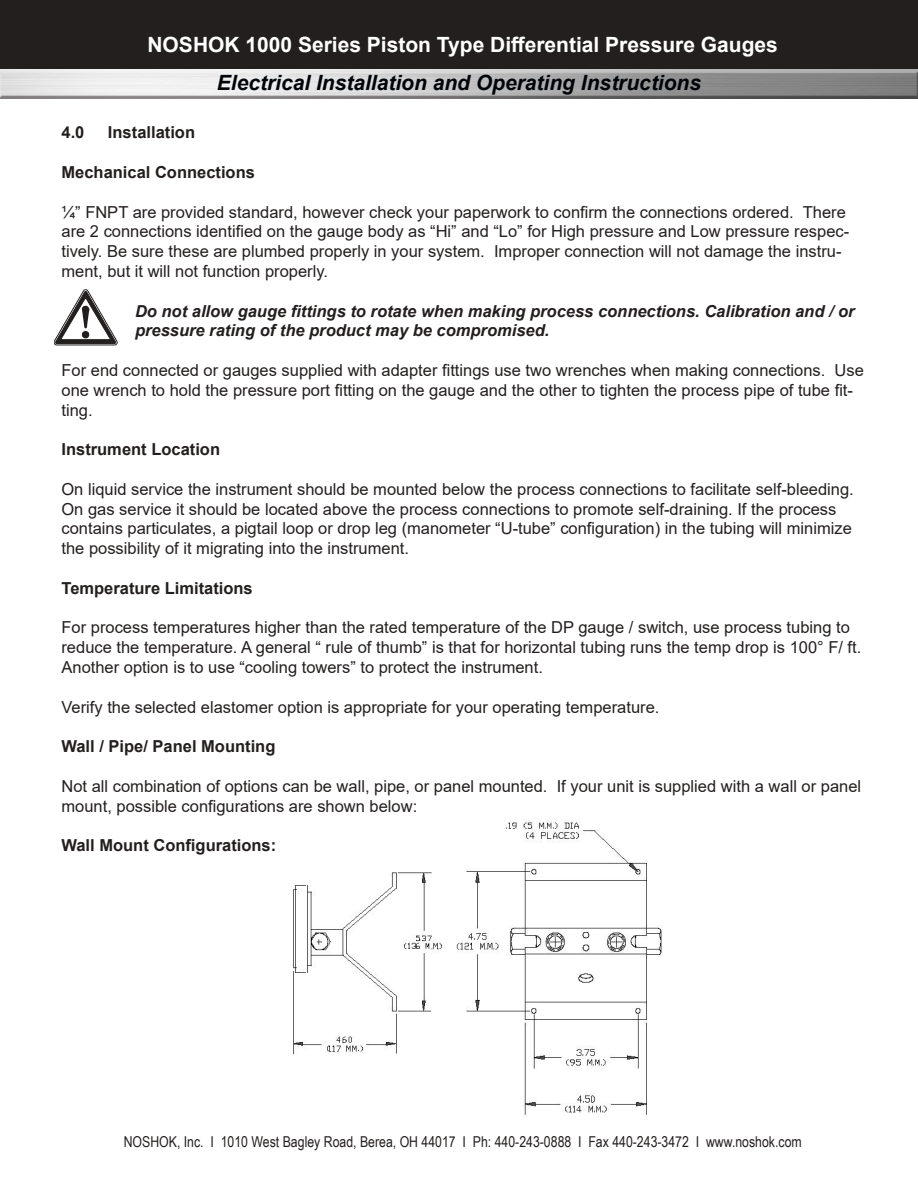
<style>
.page{position:relative;width:918px;height:1188px;background:#fff}
.page>*{position:absolute;margin:0;border:0;box-sizing:border-box;transform-origin:0 0}
.t1{font:700 21px "Arial";color:#fff}
.t2{font:italic 700 21px "Arial";color:#000409}
.t3{font:16.5px/19.8px "Arial";color:#241f1f}
.t4{font:700 16.5px "Arial";color:#241f1f}
.t5{font:italic 700 16.5px/19.8px "Arial";color:#241f1f}
.t6{font:15px "Arial Narrow";color:#241f1f}
</style>
<div class="page">
<img style="left:293px;top:820px;width:369px;height:295px">
<svg style="left:54px;top:290px;width:63px;height:55px"></svg>
<div style="left:0;top:0;width:918px;height:70px;background:#241f1f"></div>
<div style="left:0;top:70px;width:918px;height:30px;background:#241f1f;opacity:.75"></div>
<p class="t1" style="left:147px;top:30px;width:632px">NOSHOK 1000 Series Piston Type Differential Pressure Gauges</p>
<p class="t2" style="left:217px;top:69px;width:486px">Electrical Installation and Operating Instructions</p>
<p class="t4" style="left:62px;top:121px;width:24px">4.0</p>
<p class="t4" style="left:108px;top:121px;width:89px">Installation</p>
<p class="t4" style="left:61px;top:161px;width:195px">Mechanical Connections</p>
<p class="t3" style="left:61px;top:202px;width:789px">¼” FNPT are provided standard, however check your paperwork to confirm the connections ordered. There are 2 connections identified on the gauge body as “Hi” and “Lo” for High pressure and Low pressure respec&shy;tively. Be sure these are plumbed properly in your system. Improper connection will not damage the instru&shy;ment, but it will not function properly.</p>
<p class="t5" style="left:135px;top:301px;width:721px">Do not allow gauge fittings to rotate when making process connections. Calibration and / or pressure rating of the product may be compromised.</p>
<p class="t3" style="left:61px;top:360px;width:804px">For end connected or gauges supplied with adapter fittings use two wrenches when making connections. Use one wrench to hold the pressure port fitting on the gauge and the other to tighten the process pipe of tube fit&shy;ting.</p>
<p class="t4" style="left:61px;top:438px;width:160px">Instrument Location</p>
<p class="t3" style="left:61px;top:479px;width:794px">On liquid service the instrument should be mounted below the process connections to facilitate self-bleeding.<br>On gas service it should be located above the process connections to promote self-draining. If the process contains particulates, a pigtail loop or drop leg (manometer “U-tube” configuration) in the tubing will minimize the possibility of it migrating into the instrument.</p>
<p class="t4" style="left:61px;top:576px;width:193px">Temperature Limitations</p>
<p class="t3" style="left:61px;top:618px;width:801px">For process temperatures higher than the rated temperature of the DP gauge / switch, use process tubing to reduce the temperature. A general “ rule of thumb” is that for horizontal tubing runs the temp drop is 100° F/ ft.<br>Another option is to use “cooling towers” to protect the instrument.</p>
<p class="t3" style="left:61px;top:697px;width:599px">Verify the selected elastomer option is appropriate for your operating temperature.</p>
<p class="t4" style="left:61px;top:735px;width:215px">Wall / Pipe/ Panel Mounting</p>
<p class="t3" style="left:61px;top:776px;width:801px">Not all combination of options can be wall, pipe, or panel mounted. If your unit is supplied with a wall or panel mount, possible configurations are shown below:</p>
<p class="t4" style="left:61px;top:834px;width:216px">Wall Mount Configurations:</p>
<p class="t6" style="left:124px;top:1131px;width:680px">NOSHOK, Inc. I 1010 West Bagley Road, Berea, OH 44017 I Ph: 440-243-0888 I Fax 440-243-3472 I www.noshok.com</p>
</div>
